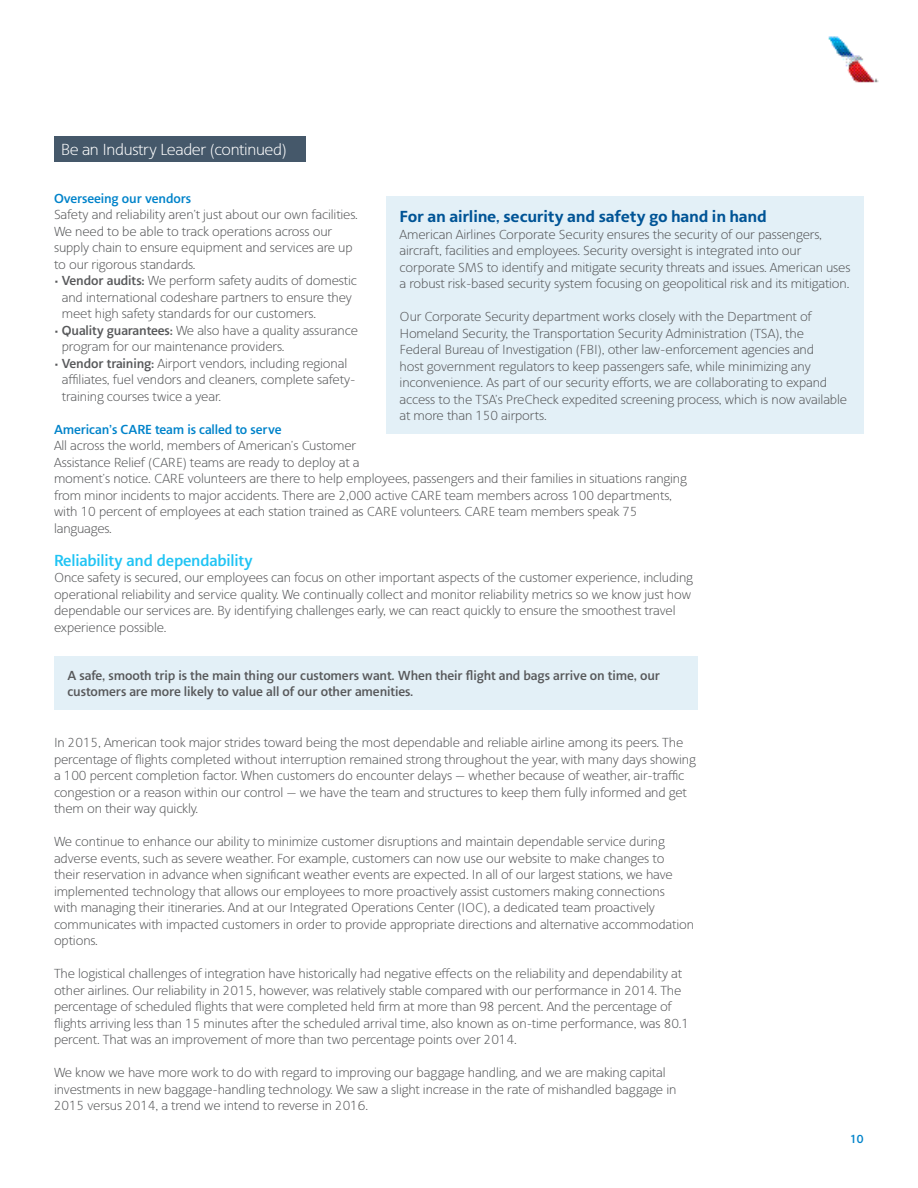
<style>
.page{position:relative;width:918px;height:1188px;background:#fff}
.page>*{position:absolute;margin:0;border:0;box-sizing:border-box;transform-origin:0 0}
.t1{font:700 16.5px "American Sans";letter-spacing:-.01em;color:#005496}
.t2{font:300 16.5px "American Sans";letter-spacing:-.02em;color:#fff}
.t3{font:500 16.5px "American Sans";letter-spacing:-.01em;color:#20c4f4}
.t4{font:300 13.5px/16.5px "American Sans";letter-spacing:-.01em;color:#58595b}
.t5{font:500 13.5px/16.5px "American Sans";letter-spacing:-.01em;color:#58595b}
.t6{font:500 13.5px "American Sans";letter-spacing:-.01em;color:#0083ca}
.t7{font:500 12px "American Sans";color:#0083ca}
.s1{font-weight:500}
</style>
<div class="page">
<img style="left:828px;top:37px;width:51px;height:46px">
<div style="left:54px;top:136px;width:252px;height:26px;background:#45586a"></div>
<div style="left:386px;top:196px;width:478px;height:238px;background:#e3f0f7"></div>
<div style="left:54px;top:656px;width:644px;height:54px;background:#e3f0f7"></div>
<p class="t2" style="left:61px;top:141px;width:228px">Be an Industry Leader (continued)</p>
<p class="t6" style="left:54px;top:190px;width:139px">Overseeing our vendors</p>
<p class="t4" style="left:54px;top:206px;width:305px">Safety and reliability aren’t just about our own facilities.<br>We need to be able to track operations across our supply chain to ensure equipment and services are up to our rigorous standards.</p>
<p class="t4" style="left:62px;top:272px;width:297px;text-indent:-8px"><span class="s1">• Vendor audits:</span> We perform safety audits of domestic and international codeshare partners to ensure they meet high safety standards for our customers.</p>
<p class="t4" style="left:62px;top:322px;width:298px;text-indent:-8px"><span class="s1">• Quality guarantees:</span> We also have a quality assurance program for our maintenance providers.</p>
<p class="t4" style="left:62px;top:355px;width:295px;text-indent:-8px"><span class="s1">• Vendor training:</span> Airport vendors, including regional affiliates, fuel vendors and cleaners, complete safety&shy;training courses twice a year.</p>
<p class="t6" style="left:54px;top:421px;width:229px">American’s CARE team is called to serve</p>
<p class="t4" style="left:54px;top:437px;width:634px">All across the world, members of American’s Customer<br>Assistance Relief (CARE) teams are ready to deploy at a<br>moment’s notice. CARE volunteers are there to help employees, passengers and their families in situations ranging from minor incidents to major accidents. There are 2,000 active CARE team members across 100 departments, with 10 percent of employees at each station trained as CARE volunteers. CARE team members speak 75 languages.</p>
<p class="t3" style="left:54px;top:550px;width:200px">Reliability and dependability</p>
<p class="t4" style="left:54px;top:569px;width:640px">Once safety is secured, our employees can focus on other important aspects of the customer experience, including operational reliability and service quality. We continually collect and monitor reliability metrics so we know just how dependable our services are. By identifying challenges early, we can react quickly to ensure the smoothest travel experience possible.</p>
<p class="t1" style="left:400px;top:207px;width:369px">For an airline, security and safety go hand in hand</p>
<p class="t4" style="left:400px;top:226px;width:452px">American Airlines Corporate Security ensures the security of our passengers, aircraft, facilities and employees. Security oversight is integrated into our corporate SMS to identify and mitigate security threats and issues. American uses a robust risk-based security system focusing on geopolitical risk and its mitigation.</p>
<p class="t4" style="left:400px;top:308px;width:449px">Our Corporate Security department works closely with the Department of Homeland Security, the Transportation Security Administration (TSA), the Federal Bureau of Investigation (FBI), other law-enforcement agencies and<br>host government regulators to keep passengers safe, while minimizing any inconvenience. As part of our security efforts, we are collaborating to expand access to the TSA’s PreCheck expedited screening process, which is now available at more than 150 airports.</p>
<p class="t5" style="left:68px;top:667px;width:594px">A safe, smooth trip is the main thing our customers want. When their flight and bags arrive on time, our customers are more likely to value all of our other amenities.</p>
<p class="t4" style="left:54px;top:734px;width:643px">In 2015, American took major strides toward being the most dependable and reliable airline among its peers. The percentage of flights completed without interruption remained strong throughout the year, with many days showing a 100 percent completion factor. When customers do encounter delays — whether because of weather, air-traffic congestion or a reason within our control — we have the team and structures to keep them fully informed and get them on their way quickly.</p>
<p class="t4" style="left:54px;top:833px;width:642px">We continue to enhance our ability to minimize customer disruptions and maintain dependable service during adverse events, such as severe weather. For example, customers can now use our website to make changes to<br>their reservation in advance when significant weather events are expected. In all of our largest stations, we have implemented technology that allows our employees to more proactively assist customers making connections<br>with managing their itineraries. And at our Integrated Operations Center (IOC), a dedicated team proactively communicates with impacted customers in order to provide appropriate directions and alternative accommodation options.</p>
<p class="t4" style="left:54px;top:965px;width:637px">The logistical challenges of integration have historically had negative effects on the reliability and dependability at other airlines. Our reliability in 2015, however, was relatively stable compared with our performance in 2014. The percentage of scheduled flights that were completed held firm at more than 98 percent. And the percentage of flights arriving less than 15 minutes after the scheduled arrival time, also known as on-time performance, was 80.1 percent. That was an improvement of more than two percentage points over 2014.</p>
<p class="t4" style="left:54px;top:1064px;width:624px">We know we have more work to do with regard to improving our baggage handling, and we are making capital investments in new baggage-handling technology. We saw a slight increase in the rate of mishandled baggage in<br>2015 versus 2014, a trend we intend to reverse in 2016.</p>
<p class="t7" style="left:850px;top:1132px;width:16px">10</p>
</div>
